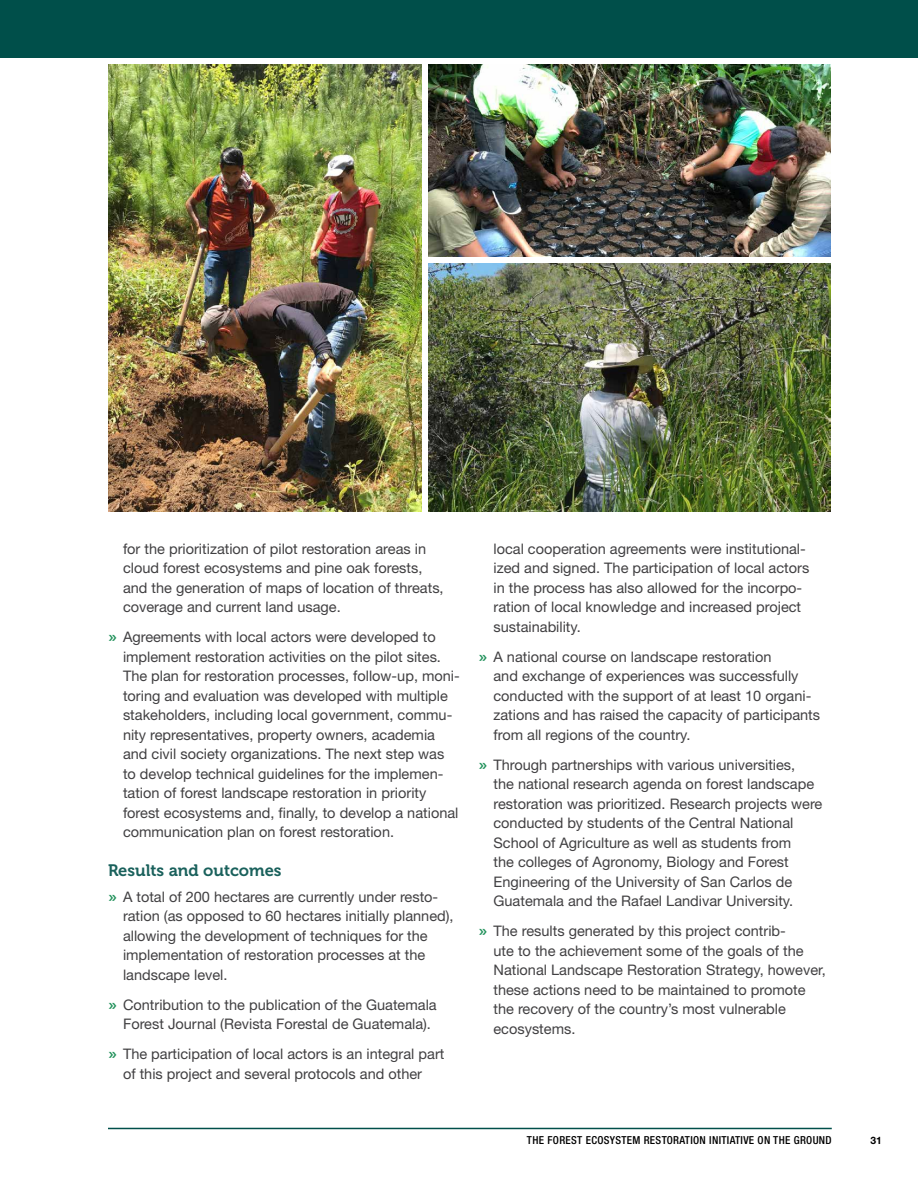
<style>
.page{position:relative;width:918px;height:1188px;background:#fff}
.page>*{position:absolute;margin:0;border:0;box-sizing:border-box;transform-origin:0 0}
.L1_no_rule{font:16.5px "Museo 700";color:#1a615c}
.t1{font:14.55px/19.5px "Helvetica Neue LT Std";color:#414042}
.t2{font:500 condensed 10.95px "Helvetica Neue LT Std";letter-spacing:.03em;color:#000}
.t3{font:700 10.2px "Helvetica Neue LT Std";color:#000}
.s1{font-family:"Museo 700";color:#20915a}
</style>
<div class="page">
<hr style="left:108px;top:1128px;width:724px;height:1px;background:#004f4a">
<div style="left:0;top:0;width:918px;height:58px;background:#004f4a"></div>
<img style="left:108px;top:65px;width:313px;height:446px">
<img style="left:428px;top:264px;width:403px;height:247px">
<img style="left:428px;top:65px;width:403px;height:191px">
<p class="t1" style="left:123px;top:539px;width:322px">for the prioritization of pilot restoration areas in cloud forest ecosystems and pine oak forests, and the generation of maps of location of threats, coverage and current land usage.</p>
<p class="t1" style="left:123px;top:627px;width:338px;text-indent:-15px"><span class="s1">»</span> Agreements with local actors were developed to implement restoration activities on the pilot sites.<br>The plan for restoration processes, follow-up, moni&shy;toring and evaluation was developed with multiple stakeholders, including local government, commu&shy;nity representatives, property owners, academia and civil society organizations. The next step was to develop technical guidelines for the implemen&shy;tation of forest landscape restoration in priority forest ecosystems and, finally, to develop a national communication plan on forest restoration.</p>
<p class="L1_no_rule" style="left:108px;top:862px;width:175px">Results and outcomes</p>
<p class="t1" style="left:123px;top:887px;width:332px;text-indent:-15px"><span class="s1">»</span> A total of 200 hectares are currently under resto&shy;ration (as opposed to 60 hectares initially planned), allowing the development of techniques for the implementation of restoration processes at the landscape level.</p>
<p class="t1" style="left:123px;top:995px;width:315px;text-indent:-15px"><span class="s1">»</span> Contribution to the publication of the Guatemala<br>Forest Journal (Revista Forestal de Guatemala).</p>
<p class="t1" style="left:108px;top:1044px;width:338px;text-align:center"><span class="s1">»</span> The participation of local actors is an integral part of this project and several protocols and other</p>
<p class="t1" style="left:494px;top:539px;width:317px">local cooperation agreements were institutional&shy;ized and signed. The participation of local actors in the process has also allowed for the incorpo&shy;ration of local knowledge and increased project sustainability.</p>
<p class="t1" style="left:494px;top:647px;width:328px;text-indent:-15px"><span class="s1">»</span> A national course on landscape restoration<br>and exchange of experiences was successfully conducted with the support of at least 10 organi&shy;zations and has raised the capacity of participants from all regions of the country.</p>
<p class="t1" style="left:494px;top:755px;width:330px;text-indent:-15px"><span class="s1">»</span> Through partnerships with various universities,<br>the national research agenda on forest landscape restoration was prioritized. Research projects were conducted by students of the Central National School of Agriculture as well as students from<br>the colleges of Agronomy, Biology and Forest Engineering of the University of San Carlos de Guatemala and the Rafael Landivar University.</p>
<p class="t1" style="left:494px;top:921px;width:334px;text-indent:-15px"><span class="s1">»</span> The results generated by this project contrib-<br>ute to the achievement some of the goals of the National Landscape Restoration Strategy, however, these actions need to be maintained to promote the recovery of the country’s most vulnerable ecosystems.</p>
<p class="t2" style="left:527px;top:1134px;width:306px">THE FOREST ECOSYSTEM RESTORATION INITIATIVE ON THE GROUND</p>
<p class="t3" style="left:871px;top:1134px;width:13px">31</p>
</div>
